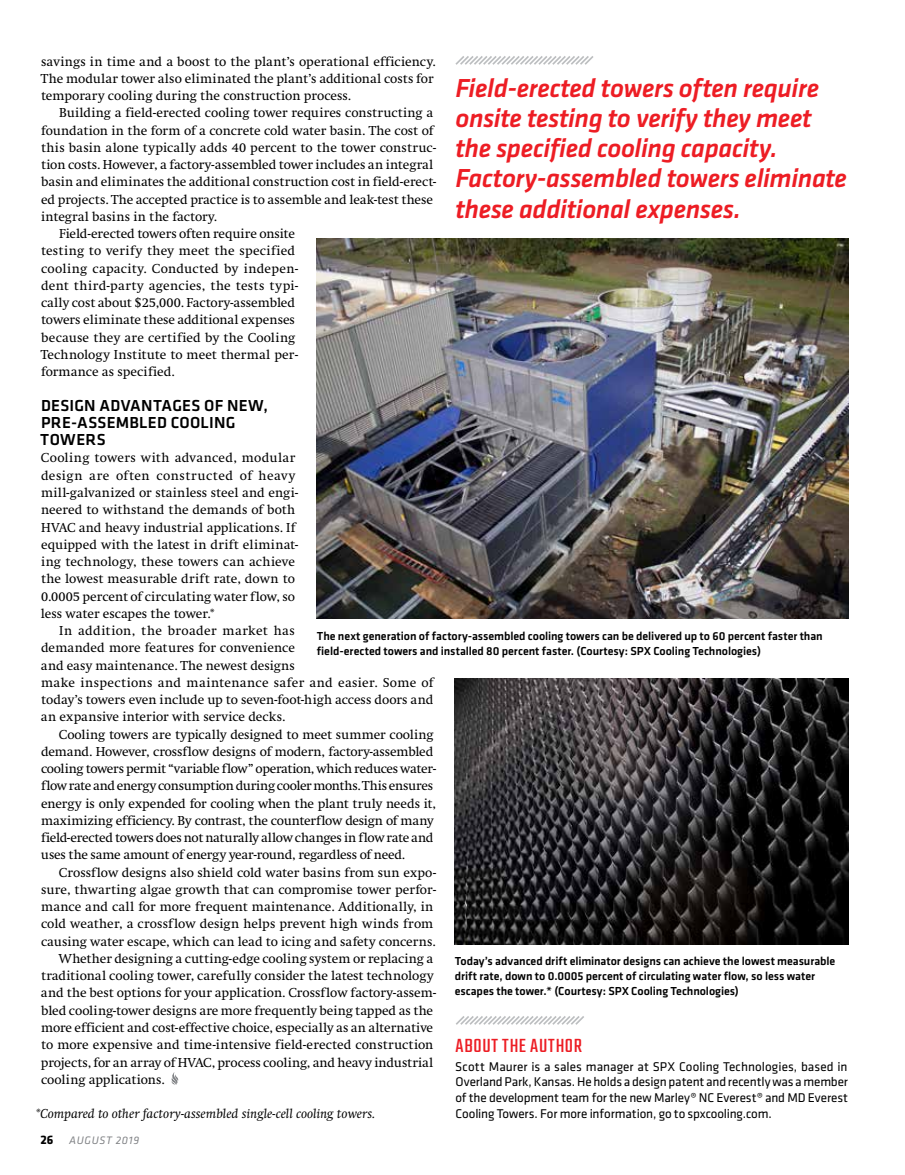
<style>
.page{position:relative;width:905px;height:1175px;background:#fff}
.page>*{position:absolute;margin:0;border:0;box-sizing:border-box;transform-origin:0 0}
.t1{font:italic 500 27px/30px "Klavika Basic";letter-spacing:-.01em;color:#ed1d24}
.t2{font:21px "Teko";letter-spacing:.035em;color:#ed1d24}
.t3{font:500 16.5px/17.2px "Klavika Basic";letter-spacing:.015em;color:#000}
.t4{font:13.5px/17.2px "Swift";color:#000}
.t5{font:13.5px "Swift";letter-spacing:.025em;color:#000}
.t6{font:italic 13.5px "Swift";color:#000}
.t7{font:13.5px "Swift";letter-spacing:.02em;color:#000}
.t8{font:13.2px/15.8px "Klavika Basic";letter-spacing:-.01em;color:#000;text-align:justify}
.t9{font:500 12px/15px "Klavika Basic";letter-spacing:-.005em;color:#000}
.t10{font:italic 11.25px "Klavika Basic";letter-spacing:.055em;color:#808285}
.s1{font-weight:700;font-style:normal;font-size:12.75px;color:#000}
</style>
<div class="page">
<svg style="left:171px;top:1072px;width:8px;height:13px"></svg>
<svg style="left:456px;top:1016px;width:128px;height:9px"></svg>
<img style="left:317px;top:238px;width:531px;height:380px">
<img style="left:455px;top:678px;width:393px;height:266px">
<svg style="left:455px;top:56px;width:139px;height:9px"></svg>
<p class="t4" style="left:41px;top:53px;width:396px">savings in time and a boost to the plant’s operational efficiency.<br>The modular tower also eliminated the plant’s additional costs for temporary cooling during the construction process.</p>
<p class="t4" style="left:59px;top:105px;width:375px">Building a field-erected cooling tower requires constructing a</p>
<p class="t4" style="left:41px;top:122px;width:394px">foundation in the form of a concrete cold water basin. The cost of</p>
<p class="t4" style="left:41px;top:139px;width:396px">this basin alone typically adds 40 percent to the tower construc-</p>
<p class="t4" style="left:41px;top:156px;width:394px">tion costs. However, a factory-assembled tower includes an integral</p>
<p class="t4" style="left:41px;top:174px;width:396px">basin and eliminates the additional construction cost in field-erect-</p>
<p class="t4" style="left:41px;top:191px;width:393px">ed projects. The accepted practice is to assemble and leak-test these</p>
<p class="t4" style="left:41px;top:208px;width:177px">integral basins in the factory.</p>
<p class="t4" style="left:59px;top:225px;width:237px">Field-erected towers often require onsite</p>
<p class="t5" style="left:41px;top:244px;width:256px">testing to verify they meet the specified</p>
<p class="t7" style="left:41px;top:261px;width:258px">cooling capacity. Conducted by indepen-</p>
<p class="t5" style="left:41px;top:278px;width:258px">dent third-party agencies, the tests typi-</p>
<p class="t4" style="left:41px;top:294px;width:256px">cally cost about $25,000. Factory-assembled</p>
<p class="t4" style="left:41px;top:312px;width:255px">towers eliminate these additional expenses</p>
<p class="t4" style="left:41px;top:329px;width:255px">because they are certified by the Cooling</p>
<p class="t4" style="left:41px;top:346px;width:258px">Technology Institute to meet thermal per-</p>
<p class="t4" style="left:41px;top:363px;width:135px">formance as specified.</p>
<p class="t3" style="left:40px;top:396px;width:229px">DESIGN ADVANTAGES OF NEW,<br>PRE-ASSEMBLED COOLING<br>TOWERS</p>
<p class="t4" style="left:41px;top:450px;width:258px">Cooling towers with advanced, modular design are often constructed of heavy mill-galvanized or stainless steel and engi&shy;neered to withstand the demands of both HVAC and heavy industrial applications. If equipped with the latest in drift eliminat&shy;ing technology, these towers can achieve the lowest measurable drift rate, down to 0.0005 percent of circulating water flow, so less water escapes the tower.*</p>
<p class="t4" style="left:41px;top:622px;width:394px;text-indent:18px">In addition, the broader market has<br>demanded more features for convenience<br>and easy maintenance. The newest designs<br>make inspections and maintenance safer and easier. Some of today’s towers even include up to seven-foot-high access doors and an expansive interior with service decks.</p>
<p class="t4" style="left:41px;top:726px;width:396px;text-indent:18px">Cooling towers are typically designed to meet summer cooling demand. However, crossflow designs of modern, factory-assembled cooling towers permit “variable flow” operation, which reduces water&shy;flow rate and energy consumption during cooler months. This ensures energy is only expended for cooling when the plant truly needs it, maximizing efficiency. By contrast, the counterflow design of many field-erected towers does not naturally allow changes in flow rate and uses the same amount of energy year-round, regardless of need.</p>
<p class="t4" style="left:59px;top:864px;width:378px">Crossflow designs also shield cold water basins from sun expo-</p>
<p class="t4" style="left:41px;top:881px;width:396px">sure, thwarting algae growth that can compromise tower perfor-</p>
<p class="t4" style="left:41px;top:898px;width:394px">mance and call for more frequent maintenance. Additionally, in</p>
<p class="t4" style="left:41px;top:915px;width:394px">cold weather, a crossflow design helps prevent high winds from</p>
<p class="t4" style="left:41px;top:933px;width:396px">causing water escape, which can lead to icing and safety concerns.</p>
<p class="t4" style="left:59px;top:950px;width:376px">Whether designing a cutting-edge cooling system or replacing a</p>
<p class="t4" style="left:41px;top:967px;width:394px">traditional cooling tower, carefully consider the latest technology</p>
<p class="t4" style="left:41px;top:984px;width:396px">and the best options for your application. Crossflow factory-assem-</p>
<p class="t4" style="left:41px;top:1002px;width:393px">bled cooling-tower designs are more frequently being tapped as the</p>
<p class="t4" style="left:41px;top:1019px;width:393px">more efficient and cost-effective choice, especially as an alternative</p>
<p class="t4" style="left:41px;top:1036px;width:394px">to more expensive and time-intensive field-erected construction</p>
<p class="t4" style="left:41px;top:1053px;width:394px">projects, for an array of HVAC, process cooling, and heavy industrial</p>
<p class="t4" style="left:41px;top:1071px;width:125px">cooling applications.</p>
<p class="t6" style="left:36px;top:1106px;width:341px">*Compared to other factory-assembled single-cell cooling towers.</p>
<h1 class="t1" style="left:455px;top:73px;width:393px">Field-erected towers often require onsite testing to verify they meet the specified cooling capacity.<br>Factory-assembled towers eliminate these additional expenses.</h1>
<p class="t9" style="left:317px;top:628px;width:507px">The next generation of factory-assembled cooling towers can be delivered up to 60 percent faster than field-erected towers and installed 80 percent faster. (Courtesy: SPX Cooling Technologies)</p>
<p class="t9" style="left:455px;top:953px;width:382px">Today’s advanced drift eliminator designs can achieve the lowest measurable drift rate, down to 0.0005 percent of circulating water flow, so less water escapes the tower.* (Courtesy: SPX Cooling Technologies)</p>
<h2 class="t2" style="left:455px;top:1033px;width:128px">ABOUT THE AUTHOR</h2>
<p class="t8" style="left:455px;top:1058px;width:394px">Scott Maurer is a sales manager at SPX Cooling Technologies, based in Overland Park, Kansas. He holds a design patent and recently was a member of the development team for the new Marley® NC Everest® and MD Everest Cooling Towers. For more information, go to spxcooling.com.</p>
<p class="t10" style="left:40px;top:1133px;width:100px"><span class="s1">26</span> AUGUST 2019</p>
</div>
